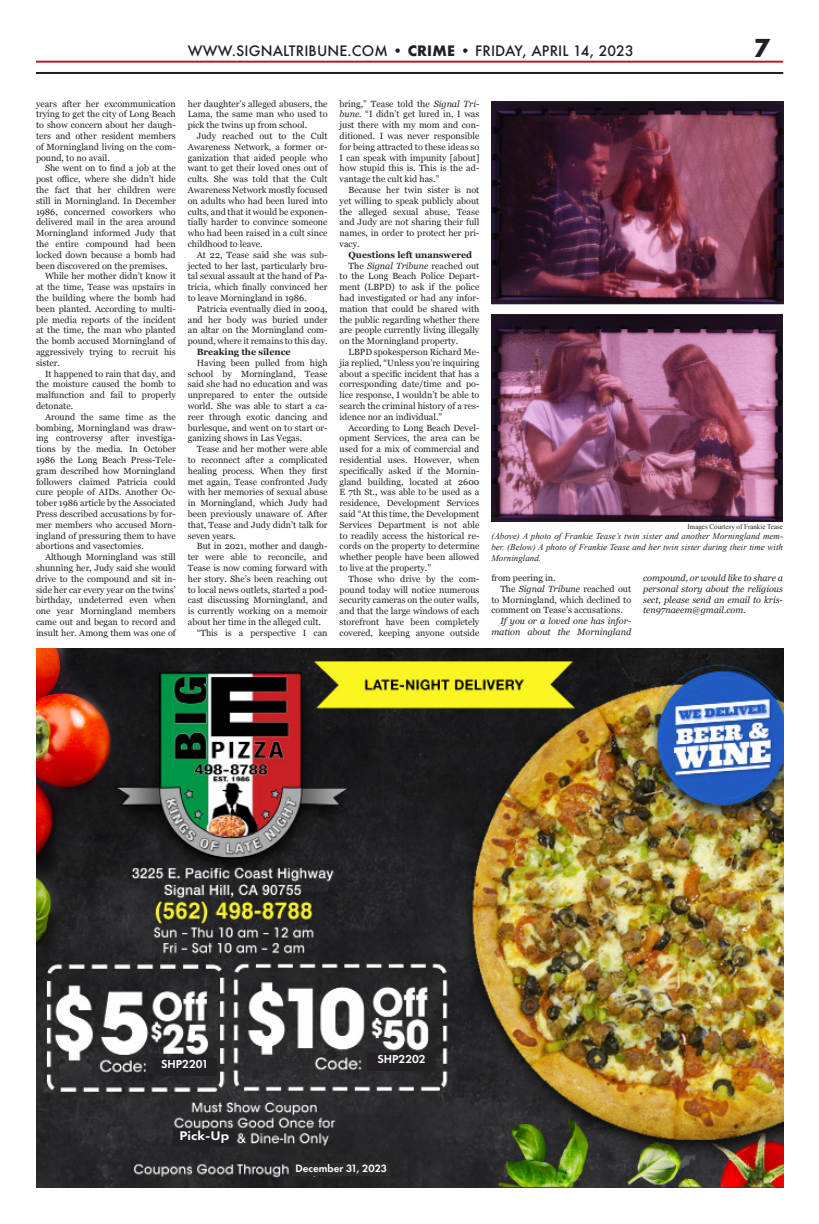
<style>
.page{position:relative;width:819px;height:1224px;background:#fff}
.page>*{position:absolute;margin:0;border:0;box-sizing:border-box;transform-origin:0 0}
.t1{font:700 24px "Futura";color:#231f20}
.t2{font:500 14px "Futura";letter-spacing:.01em;color:#231f20}
.t3{font:600 13px "Futura PT";color:#fff;scale:1.15 1}
.t4{font:600 12px "Futura PT";color:#fff}
.t5{font:600 11px "Futura PT";color:#fff}
.t6{font:9px/10.8px "Georgia";color:#231f20;text-align:justify}
.t7{font:italic 9px/10.8px "Georgia";color:#231f20;text-align:right}
.t8{font:italic 9px/10.8px "Times New Roman";color:#231f20;text-align:justify}
.t9{font:700 9px "Georgia";color:#231f20}
.t10{font:7px "Times New Roman";color:#231f20}
.s1{font-weight:700}
.s2{font-style:italic}
</style>
<div class="page">
<hr style="left:36px;top:61px;width:747px;height:2px;background:#ad1f24">
<img style="left:37px;top:648px;width:747px;height:540px">
<div style="left:368px;top:1053px;width:67px;height:17px;background:#242125"></div>
<div style="left:367px;top:1053px;width:69px;height:18px;border:1px solid #242125"></div>
<div style="left:154px;top:1058px;width:62px;height:17px;background:#242125"></div>
<div style="left:153px;top:1058px;width:64px;height:18px;border:1px solid #242125"></div>
<div style="left:173px;top:1129px;width:63px;height:17px;background:#242125"></div>
<div style="left:173px;top:1129px;width:63px;height:18px;border:1px solid #242125"></div>
<div style="left:293px;top:1163px;width:97px;height:13px;background:#2e2b2c"></div>
<img style="left:493px;top:103px;width:289px;height:199px">
<div style="left:491px;top:101px;width:293px;height:203px;border:1px solid #231f20"></div>
<hr style="left:36px;top:72px;width:747px;height:2px;background:#231f20">
<img style="left:493px;top:316px;width:288px;height:204px">
<div style="left:491px;top:314px;width:292px;height:208px;border:1px solid #231f20"></div>
<p class="t2" style="left:188px;top:41px;width:447px">WWW.SIGNALTRIBUNE.COM • <span class="s1">CRIME •</span> FRIDAY, APRIL 14, 2023</p>
<p class="t1" style="left:754px;top:31px;width:18px">7</p>
<p class="t6" style="left:36px;top:98px;width:141px">years after her excommunication trying to get the city of Long Beach to show concern about her daugh&shy;ters and other resident members of Morningland living on the com&shy;pound, to no avail.</p>
<p class="t6" style="left:36px;top:163px;width:141px;text-indent:9px">She went on to find a job at the post office, where she didn’t hide the fact that her children were still in Morningland. In December 1986, concerned coworkers who delivered mail in the area around Morningland informed Judy that the entire compound had been locked down because a bomb had been discovered on the premises.</p>
<p class="t6" style="left:36px;top:271px;width:141px;text-indent:9px">While her mother didn’t know it at the time, Tease was upstairs in the building where the bomb had been planted. According to multi&shy;ple media reports of the incident at the time, the man who planted the bomb accused Morningland of aggressively trying to recruit his sister.</p>
<p class="t6" style="left:36px;top:368px;width:141px;text-indent:9px">It happened to rain that day, and the moisture caused the bomb to malfunction and fail to properly detonate.</p>
<p class="t6" style="left:36px;top:411px;width:141px;text-indent:9px">Around the same time as the bombing, Morningland was draw&shy;ing controversy after investiga&shy;tions by the media. In October 1986 the Long Beach Press-Tele&shy;gram described how Morningland followers claimed Patricia could cure people of AIDs. Another Oc&shy;tober 1986 article by the Associated Press described accusations by for&shy;mer members who accused Morn&shy;ingland of pressuring them to have abortions and vasectomies.</p>
<p class="t6" style="left:36px;top:551px;width:141px;text-indent:9px">Although Morningland was still shunning her, Judy said she would drive to the compound and sit in&shy;side her car every year on the twins’ birthday, undeterred even when one year Morningland members came out and began to record and insult her. Among them was one of</p>
<p class="t6" style="left:188px;top:98px;width:141px">her daughter’s alleged abusers, the Lama, the same man who used to pick the twins up from school.</p>
<p class="t6" style="left:188px;top:130px;width:141px;text-indent:9px">Judy reached out to the Cult Awareness Network, a former or&shy;ganization that aided people who want to get their loved ones out of cults. She was told that the Cult Awareness Network mostly focused on adults who had been lured into cults, and that it would be exponen&shy;tially harder to convince someone who had been raised in a cult since childhood to leave.</p>
<p class="t6" style="left:188px;top:249px;width:141px;text-indent:9px">At 22, Tease said she was sub&shy;jected to her last, particularly bru&shy;tal sexual assault at the hand of Pa&shy;tricia, which finally convinced her to leave Morningland in 1986.</p>
<p class="t6" style="left:188px;top:303px;width:141px;text-indent:9px">Patricia eventually died in 2004, and her body was buried under an altar on the Morningland com&shy;pound, where it remains to this day.</p>
<p class="t9" style="left:197px;top:345px;width:95px">Breaking the silence</p>
<p class="t6" style="left:188px;top:357px;width:141px;text-indent:9px">Having been pulled from high school by Morningland, Tease said she had no education and was unprepared to enter the outside world. She was able to start a ca&shy;reer through exotic dancing and burlesque, and went on to start or&shy;ganizing shows in Las Vegas.</p>
<p class="t6" style="left:188px;top:443px;width:141px;text-indent:9px">Tease and her mother were able to reconnect after a complicated healing process. When they first met again, Tease confronted Judy with her memories of sexual abuse in Morningland, which Judy had been previously unaware of. After that, Tease and Judy didn’t talk for seven years.</p>
<p class="t6" style="left:188px;top:541px;width:141px;text-indent:9px">But in 2021, mother and daugh&shy;ter were able to reconcile, and Tease is now coming forward with her story. She’s been reaching out to local news outlets, started a pod&shy;cast discussing Morningland, and is currently working on a memoir about her time in the alleged cult.</p>
<p class="t6" style="left:197px;top:627px;width:132px">“This is a perspective I can</p>
<p class="t6" style="left:340px;top:98px;width:141px">bring,” Tease told the <span class="s2">Signal Tri&shy;bune</span>. “I didn’t get lured in, I was just there with my mom and con&shy;ditioned. I was never responsible for being attracted to these ideas so I can speak with impunity [about] how stupid this is. This is the ad&shy;vantage the cult kid has.”</p>
<p class="t6" style="left:340px;top:184px;width:141px;text-indent:9px">Because her twin sister is not yet willing to speak publicly about the alleged sexual abuse, Tease and Judy are not sharing their full names, in order to protect her pri&shy;vacy.</p>
<p class="t9" style="left:349px;top:248px;width:125px">Questions left unanswered</p>
<p class="t6" style="left:340px;top:260px;width:141px;text-indent:9px">The <span class="s2">Signal Tribune</span> reached out to the Long Beach Police Depart&shy;ment (LBPD) to ask if the police had investigated or had any infor&shy;mation that could be shared with the public regarding whether there are people currently living illegally on the Morningland property.</p>
<p class="t6" style="left:340px;top:346px;width:141px;text-indent:9px">LBPD spokesperson Richard Me&shy;jia replied, “Unless you’re inquiring about a specific incident that has a corresponding date/time and po&shy;lice response, I wouldn’t be able to search the criminal history of a res&shy;idence nor an individual.”</p>
<p class="t6" style="left:340px;top:422px;width:141px;text-indent:9px">According to Long Beach Devel&shy;opment Services, the area can be used for a mix of commercial and residential uses. However, when specifically asked if the Mornin&shy;gland building, located at 2600<br>E 7th St., was able to be used as a residence, Development Services said “At this time, the Development Services Department is not able to readily access the historical re&shy;cords on the property to determine whether people have been allowed to live at the property.”</p>
<p class="t6" style="left:340px;top:573px;width:141px;text-indent:9px">Those who drive by the com&shy;pound today will notice numerous security cameras on the outer walls, and that the large windows of each storefront have been completely covered, keeping anyone outside</p>
<p class="t6" style="left:491px;top:572px;width:66px">from peering in.</p>
<p class="t10" style="left:688px;top:521px;width:97px">Images Courtesy of Frankie Tease</p>
<p class="t8" style="left:491px;top:531px;width:293px">(Above) A photo of Frankie Tease’s twin sister and another Morningland mem&shy;ber. (Below) A photo of Frankie Tease and her twin sister during their time with Morningland.</p>
<p class="t7" style="left:643px;top:572px;width:141px;text-align:justify">compound, or would like to share a personal story about the religious sect, please send an email to kris&shy;ten97naeem@gmail.com.</p>
<p class="t6" style="left:491px;top:583px;width:141px;text-indent:9px">The <span class="s2">Signal Tribune</span> reached out to Morningland, which declined to comment on Tease’s accusations.</p>
<p class="t7" style="left:491px;top:615px;width:141px">If you or a loved one has infor&shy;mation about the Morningland</p>
<p class="t4" style="left:161px;top:1057px;width:49px">SHP2201</p>
<p class="t3" style="left:180px;top:1127px;width:45px">Pick-Up</p>
<p class="t4" style="left:377px;top:1051px;width:50px">SHP2202</p>
<p class="t5" style="left:296px;top:1161px;width:93px">December 31, 2023</p>
</div>
